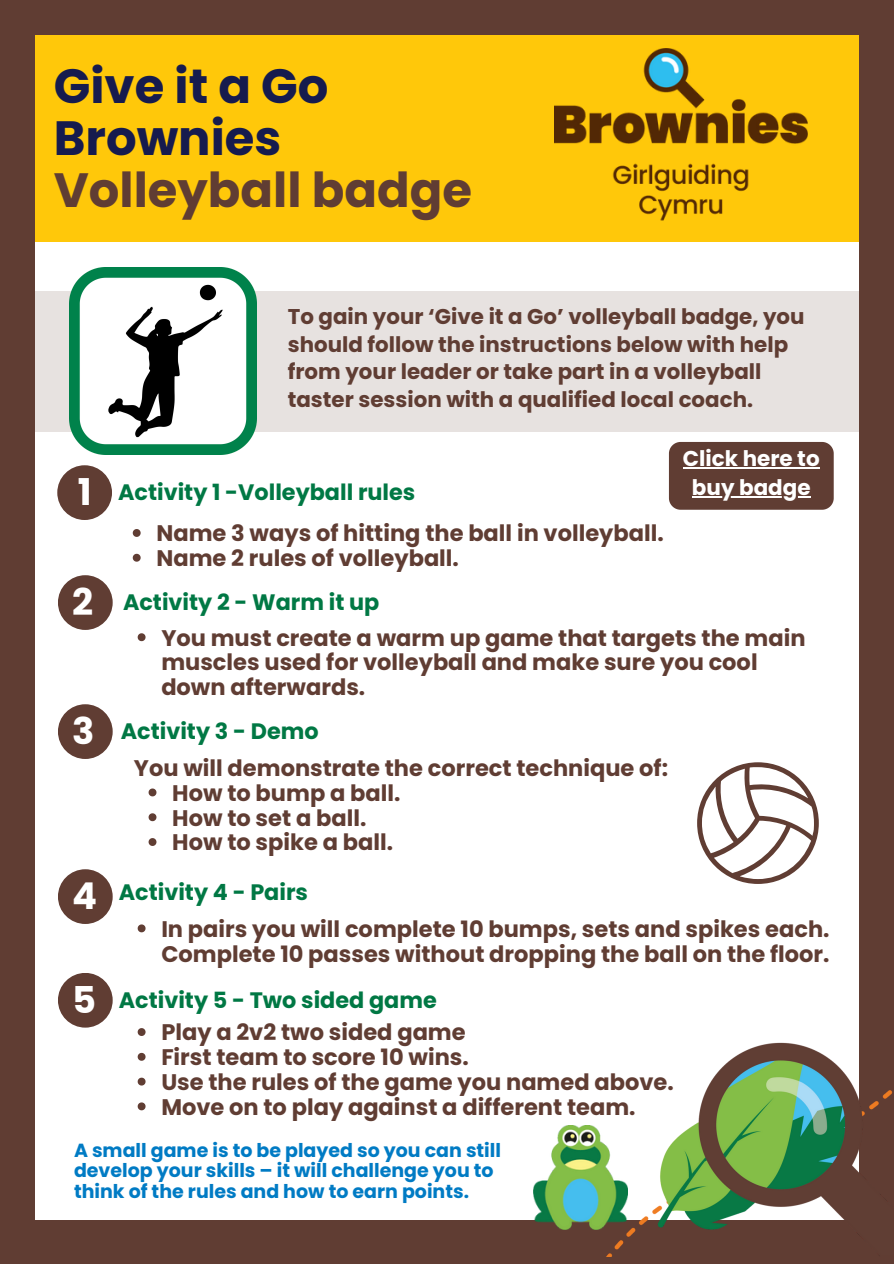
<style>
.page{position:relative;width:894px;height:1264px;background:#fff}
.page>*{position:absolute;margin:0;border:0;box-sizing:border-box;transform-origin:0 0}
.t1{font:700 48.15px "Poppins";color:#161b4e}
.t2{font:700 48.15px "Poppins";color:#603d33}
.t3{font:700 36.9px "Poppins";color:#fff}
.t4{font:700 22.5px/24.8px "Poppins";color:#603d33}
.t5{font:700 22.35px "Poppins";color:#007844}
.t6{font:700 21.45px/29px "Poppins";color:#fff;text-align:center}
.t7{font:700 21.3px/27.5px "Poppins";color:#603d33}
.t8{font:700 18.9px/20.9px "Poppins";color:#007bc4}
</style>
<div class="page">
<div style="left:0;top:0;width:893px;height:1263px;background:#603d33"></div>
<div style="left:35px;top:35px;width:823px;height:1184px;background:#fff"></div>
<div style="left:35px;top:35px;width:823px;height:206px;background:#ffc80a"></div>
<div style="left:35px;top:291px;width:824px;height:141px;background:#e7e2e0"></div>
<svg style="left:57px;top:465px;width:55px;height:55px"></svg>
<svg style="left:58px;top:575px;width:55px;height:55px"></svg>
<svg style="left:58px;top:704px;width:55px;height:55px"></svg>
<svg style="left:58px;top:869px;width:55px;height:55px"></svg>
<img style="left:69px;top:267px;width:187px;height:187px">
<svg style="left:697px;top:762px;width:121px;height:122px"></svg>
<svg style="left:133px;top:529px;width:8px;height:8px"></svg>
<svg style="left:133px;top:554px;width:8px;height:7px"></svg>
<svg style="left:138px;top:633px;width:7px;height:8px"></svg>
<svg style="left:148px;top:788px;width:8px;height:8px"></svg>
<svg style="left:148px;top:813px;width:8px;height:8px"></svg>
<svg style="left:148px;top:838px;width:8px;height:8px"></svg>
<svg style="left:138px;top:924px;width:7px;height:8px"></svg>
<div style="left:668px;top:442px;width:165px;height:67px;background:#603d33"></div>
<hr style="left:682px;top:467px;width:137px;height:2px;background:#fff">
<hr style="left:691px;top:496px;width:119px;height:2px;background:#fff">
<img style="left:554px;top:48px;width:253px;height:173px">
<img style="left:504px;top:1015px;width:389px;height:241px">
<img style="left:533px;top:1125px;width:94px;height:104px">
<svg style="left:58px;top:973px;width:55px;height:55px"></svg>
<svg style="left:138px;top:1028px;width:7px;height:7px"></svg>
<svg style="left:138px;top:1052px;width:7px;height:8px"></svg>
<svg style="left:138px;top:1077px;width:7px;height:8px"></svg>
<svg style="left:138px;top:1102px;width:7px;height:8px"></svg>
<p class="t1" style="left:54px;top:53px;width:276px">Give it a Go</p>
<p class="t1" style="left:54px;top:105px;width:229px">Brownies</p>
<p class="t2" style="left:54px;top:156px;width:420px">Volleyball badge</p>
<p class="t3" style="left:78px;top:466px;width:15px">1</p>
<p class="t3" style="left:72px;top:576px;width:23px">2</p>
<p class="t3" style="left:72px;top:705px;width:24px">3</p>
<p class="t3" style="left:72px;top:870px;width:26px">4</p>
<p class="t7" style="left:287px;top:303px;width:518px">To gain your ‘Give it a Go’ volleyball badge, you should follow the instructions below with help from your leader or take part in a volleyball taster session with a qualified local coach.</p>
<p class="t6" style="left:682px;top:444px;width:138px">Click here to buy badge</p>
<p class="t5" style="left:118px;top:476px;width:299px">Activity 1 -Volleyball rules</p>
<p class="t4" style="left:156px;top:521px;width:508px">Name 3 ways of hitting the ball in volleyball.</p>
<p class="t4" style="left:156px;top:546px;width:304px">Name 2 rules of volleyball.</p>
<p class="t5" style="left:123px;top:586px;width:258px">Activity 2 - Warm it up</p>
<p class="t4" style="left:161px;top:625px;width:645px">You must create a warm up game that targets the main muscles used for volleyball and make sure you cool down afterwards.</p>
<p class="t5" style="left:121px;top:715px;width:199px">Activity 3 - Demo</p>
<p class="t4" style="left:172px;top:780px;width:230px">How to bump a ball.</p>
<p class="t4" style="left:172px;top:805px;width:195px">How to set a ball.</p>
<p class="t4" style="left:172px;top:830px;width:222px">How to spike a ball.</p>
<p class="t4" style="left:134px;top:755px;width:535px">You will demonstrate the correct technique of:</p>
<p class="t5" style="left:119px;top:876px;width:191px">Activity 4 - Pairs</p>
<p class="t4" style="left:161px;top:916px;width:669px">In pairs you will complete 10 bumps, sets and spikes each.<br>Complete 10 passes without dropping the ball on the floor.</p>
<p class="t3" style="left:72px;top:974px;width:25px">5</p>
<p class="t5" style="left:119px;top:984px;width:319px">Activity 5 - Two sided game</p>
<p class="t4" style="left:161px;top:1020px;width:306px">Play a 2v2 two sided game</p>
<p class="t4" style="left:161px;top:1045px;width:309px">First team to score 10 wins.</p>
<p class="t4" style="left:161px;top:1069px;width:514px">Use the rules of the game you named above.</p>
<p class="t4" style="left:161px;top:1094px;width:475px">Move on to play against a different team.</p>
<p class="t8" style="left:74px;top:1139px;width:428px">A small game is to be played so you can still develop your skills – it will challenge you to think of the rules and how to earn points.</p>
</div>
